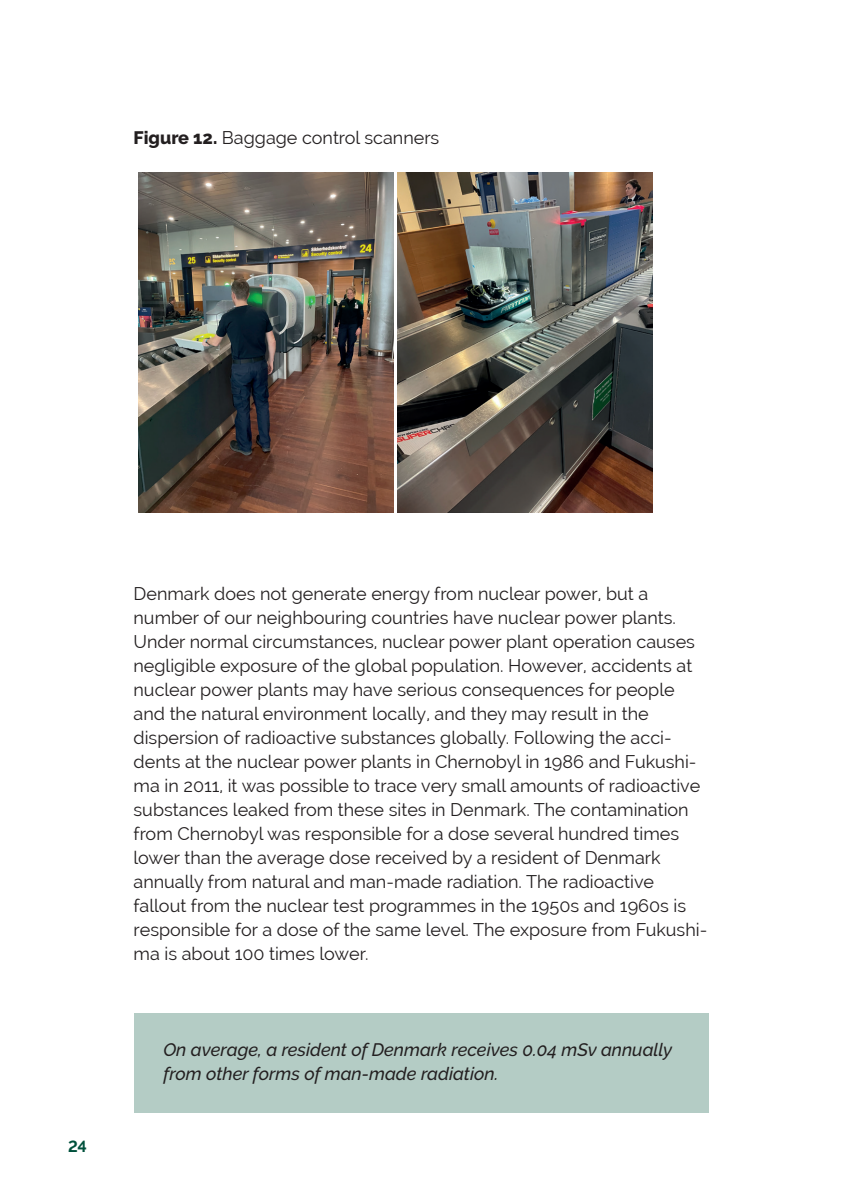
<style>
.page{position:relative;width:842px;height:1191px;background:#fff}
.page>*{position:absolute;margin:0;border:0;box-sizing:border-box;transform-origin:0 0}
.t1{font:18px/24px "Raleway";color:#231f20}
.t2{font:italic 500 18px/24px "Raleway";color:#231f20}
.t3{font:700 16px "Raleway";color:#00513c}
.s1{font-weight:800}
</style>
<div class="page">
<div style="left:134px;top:1014px;width:574px;height:99px;background:#b4ccc5"></div>
<img style="left:138px;top:173px;width:255px;height:339px">
<img style="left:398px;top:173px;width:254px;height:340px">
<p class="t1" style="left:134px;top:126px;width:307px"><span class="s1">Figure 12.</span> Baggage control scanners</p>
<p class="t3" style="left:68px;top:1137px;width:20px">24</p>
<p class="t1" style="left:134px;top:582px;width:575px">Denmark does not generate energy from nuclear power, but a number of our neighbouring countries have nuclear power plants.<br>Under normal circumstances, nuclear power plant operation causes negligible exposure of the global population. However, accidents at nuclear power plants may have serious consequences for people and the natural environment locally, and they may result in the dispersion of radioactive substances globally. Following the acci&shy;dents at the nuclear power plants in Chernobyl in 1986 and Fukushi&shy;ma in 2011, it was possible to trace very small amounts of radioactive substances leaked from these sites in Denmark. The contamination from Chernobyl was responsible for a dose several hundred times lower than the average dose received by a resident of Denmark annually from natural and man-made radiation. The radioactive fallout from the nuclear test programmes in the 1950s and 1960s is responsible for a dose of the same level. The exposure from Fukushi&shy;ma is about 100 times lower.</p>
<p class="t2" style="left:163px;top:1038px;width:510px">On average, a resident of Denmark receives 0.04 mSv annually from other forms of man-made radiation.</p>
</div>
